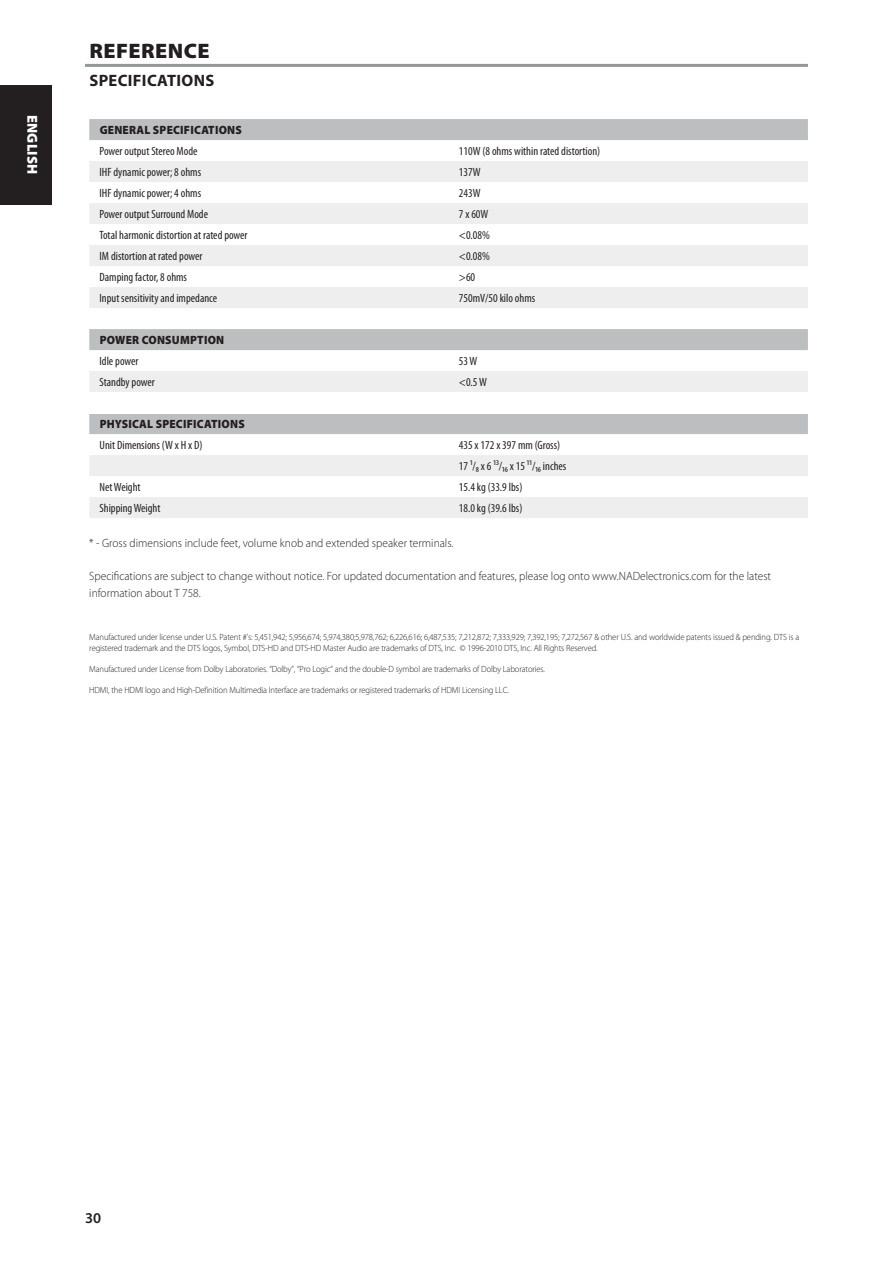
<style>
.page{position:relative;width:893px;height:1263px;background:#fff}
.page>*{position:absolute;margin:0;border:0;box-sizing:border-box;transform-origin:0 0}
.Body_copy_-_header{font:900 21px "Myriad Pro";letter-spacing:.02em;color:#231f20;scale:1.05 1}
.Body_copy_-_header-2{font:700 16.5px "Myriad Pro";letter-spacing:.02em;color:#231f20}
.t1{font:600 15px "Myriad Pro";color:#231f20}
.t2{font:900 14.4px "Myriad Pro";letter-spacing:.02em;color:#fff}
.Table_-_normal{font:condensed 12px "Myriad Pro";color:#231f20}
.Specifications_-_nor{font:300 12px/16.5px "Myriad Pro";color:#231f20;scale:.95 1}
.Table_-_header{font:900 12px "Myriad Pro";letter-spacing:.02em;color:#231f20;scale:.95 1}
.Specifications_-_not{font:300 9px/10.5px "Myriad Pro";letter-spacing:-.015em;color:#231f20;scale:.95 1}
</style>
<div class="page">
<div style="left:89px;top:119px;width:719px;height:21px;background:#bcbec0"></div>
<svg style="left:89px;top:161px;width:719px;height:357px"></svg>
<div style="left:89px;top:392px;width:719px;height:21px;background:#fff"></div>
<hr style="left:85px;top:64px;width:723px;height:3px;background:#949698">
<div style="left:0;top:85px;width:51px;height:119px;background:#231f20"></div>
<h3 class="t2" style="left:42px;top:115px;width:62px;rotate:90deg">ENGLISH</h3>
<p class="Body_copy_-_header" style="left:90px;top:37px;width:116px">REFERENCE</p>
<p class="Body_copy_-_header-2" style="left:89px;top:70px;width:126px">SPECIFICATIONS</p>
<p class="Table_-_header" style="left:100px;top:122px;width:151px">GENERAL SPECIFICATIONS</p>
<p class="Table_-_normal" style="left:100px;top:144px;width:99px">Power output Stereo Mode</p>
<p class="Table_-_normal" style="left:459px;top:144px;width:143px">110W (8 ohms within rated distortion)</p>
<p class="Table_-_normal" style="left:100px;top:165px;width:103px">IHF dynamic power; 8 ohms</p>
<p class="Table_-_normal" style="left:459px;top:165px;width:23px">137W</p>
<p class="Table_-_normal" style="left:100px;top:186px;width:103px">IHF dynamic power; 4 ohms</p>
<p class="Table_-_normal" style="left:459px;top:186px;width:23px">243W</p>
<p class="Table_-_normal" style="left:100px;top:207px;width:110px">Power output Surround Mode</p>
<p class="Table_-_normal" style="left:459px;top:207px;width:31px">7 x 60W</p>
<p class="Table_-_normal" style="left:100px;top:228px;width:150px">Total harmonic distortion at rated power</p>
<p class="Table_-_normal" style="left:459px;top:228px;width:33px">&lt;0.08%</p>
<p class="Table_-_normal" style="left:100px;top:249px;width:104px">IM distortion at rated power</p>
<p class="Table_-_normal" style="left:459px;top:249px;width:33px">&lt;0.08%</p>
<p class="Table_-_normal" style="left:100px;top:270px;width:89px">Damping factor, 8 ohms</p>
<p class="Table_-_normal" style="left:459px;top:270px;width:18px">&gt;60</p>
<p class="Table_-_normal" style="left:100px;top:291px;width:119px">Input sensitivity and impedance</p>
<p class="Table_-_normal" style="left:459px;top:291px;width:78px">750mV/50 kilo ohms</p>
<p class="Table_-_header" style="left:100px;top:332px;width:133px">POWER CONSUMPTION</p>
<p class="Table_-_normal" style="left:100px;top:354px;width:40px">Idle power</p>
<p class="Table_-_normal" style="left:459px;top:354px;width:20px">53 W</p>
<p class="Table_-_normal" style="left:100px;top:375px;width:57px">Standby power</p>
<p class="Table_-_normal" style="left:459px;top:375px;width:30px">&lt;0.5 W</p>
<p class="Table_-_header" style="left:100px;top:416px;width:154px">PHYSICAL SPECIFICATIONS</p>
<p class="Table_-_normal" style="left:100px;top:438px;width:104px">Unit Dimensions (W x H x D)</p>
<p class="Table_-_normal" style="left:459px;top:438px;width:103px">435 x 172 x 397 mm (Gross)</p>
<p class="Table_-_normal" style="left:459px;top:459px;width:109px">17 ¹/₈ x 6 ¹³/₁₆ x 15 ¹¹/₁₆ inches</p>
<p class="Table_-_normal" style="left:100px;top:480px;width:43px">Net Weight</p>
<p class="Table_-_normal" style="left:459px;top:480px;width:65px">15.4 kg (33.9 lbs)</p>
<p class="Table_-_normal" style="left:100px;top:501px;width:62px">Shipping Weight</p>
<p class="Table_-_normal" style="left:459px;top:501px;width:65px">18.0 kg (39.6 lbs)</p>
<p class="Specifications_-_nor" style="left:89px;top:535px;width:385px">* - Gross dimensions include feet, volume knob and extended speaker terminals.</p>
<p class="Specifications_-_nor" style="left:89px;top:568px;width:719px">Specifications are subject to change without notice. For updated documentation and features, please log onto www.NADelectronics.com for the latest information about T 758.</p>
<p class="Specifications_-_not" style="left:89px;top:632px;width:749px">Manufactured under license under U.S. Patent #’s: 5,451,942; 5,956,674; 5,974,380;5,978,762; 6,226,616; 6,487,535; 7,212,872; 7,333,929; 7,392,195; 7,272,567 &amp; other U.S. and worldwide patents issued &amp; pending. DTS is a registered trademark and the DTS logos, Symbol, DTS-HD and DTS-HD Master Audio are trademarks of DTS, Inc. © 1996-2010 DTS, Inc. All Rights Reserved.</p>
<p class="Specifications_-_not" style="left:89px;top:663px;width:481px">Manufactured under License from Dolby Laboratories. “Dolby”, “Pro Logic” and the double-D symbol are trademarks of Dolby Laboratories.</p>
<p class="Specifications_-_not" style="left:89px;top:684px;width:443px">HDMI, the HDMI logo and High-Definition Multimedia Interface are trademarks or registered trademarks of HDMI Licensing LLC.</p>
<h3 class="t1" style="left:85px;top:1208px;width:18px">30</h3>
</div>
